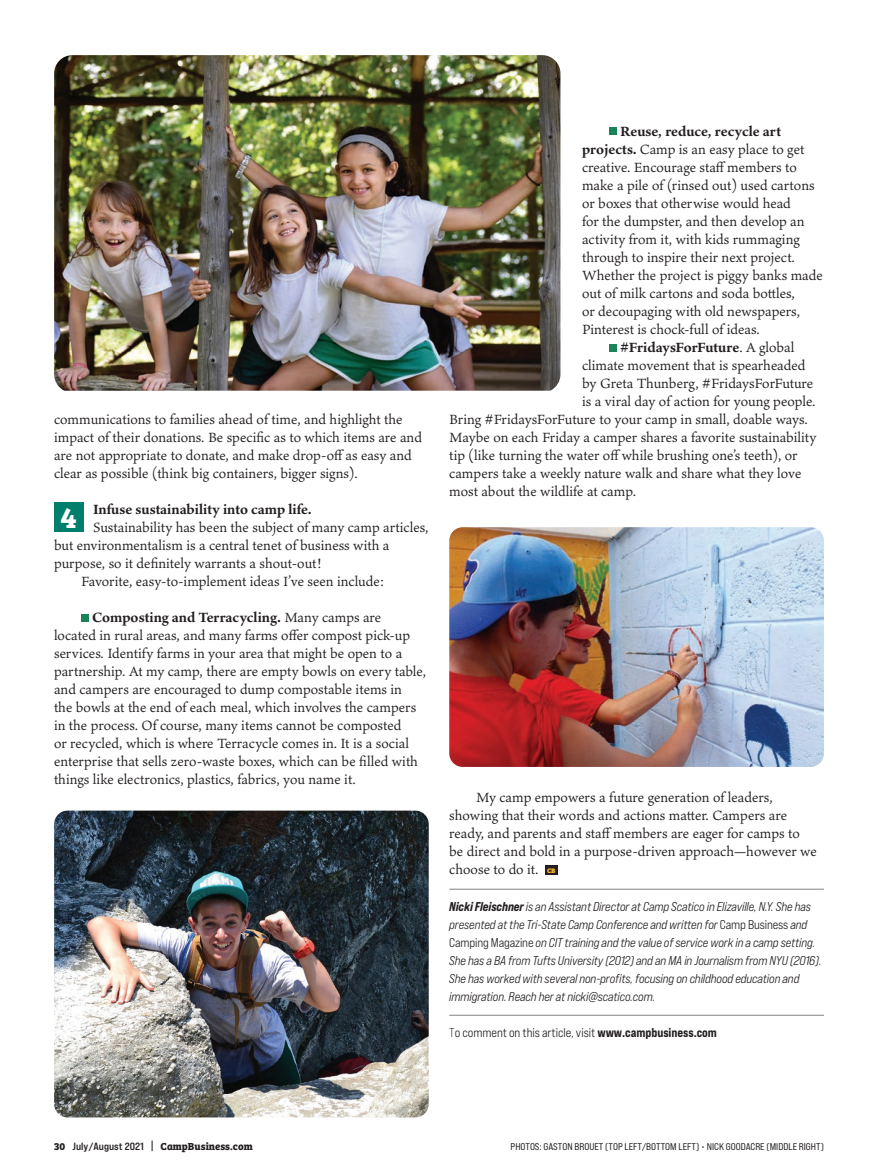
<style>
.page{position:relative;width:878px;height:1175px;background:#fff}
.page>*{position:absolute;margin:0;border:0;box-sizing:border-box;transform-origin:0 0}
.t1{font:700 30px "Bree Serif";color:#fff}
.t2{font:14.7px/18px "Ten Oldstyle";color:#231f20}
.t3{font:700 14.7px "Ten Oldstyle";color:#231f20}
.t4{font:12.75px/18px "Bebas Neue Pro Exp Md It";letter-spacing:-.01em;color:#231f20;scale:.95 1}
.t5{font:12.75px "Bebas Neue Pro Exp Md";letter-spacing:-.005em;color:#231f20;scale:.95 1}
.t6{font:700 10.5px "Bree Serif";color:#231f20}
.t7{font:9.75px "Bebas Neue Pro Exp Rg";color:#231f20}
.s1{font-weight:700}
.s2{font-weight:400}
.s3{font-family:"Bree Serif Eb";font-size:6.75px;color:#fcb828}
.s4{font-family:"Bebas Neue Pro Exp Eb It"}
.s5{font-family:"Bebas Neue Pro Exp Md"}
.s6{font-family:"Bebas Neue Pro Exp Bk"}
.s7{font-family:"Bebas Neue Pro Exp Eb"}
.s8{font-family:"Bebas Neue Pro Exp Bd";font-weight:400}
</style>
<div class="page">
<div style="left:54px;top:503px;width:29px;height:29px;background:#00806c"></div>
<div style="left:81px;top:614px;width:8px;height:7px;background:#198458"></div>
<hr style="left:449px;top:888px;width:375px;height:1px;background:#808285">
<hr style="left:449px;top:1014px;width:375px;height:1px;background:#808285">
<div style="left:609px;top:128px;width:8px;height:7px;background:#198458"></div>
<div style="left:609px;top:344px;width:8px;height:7px;background:#198458"></div>
<div style="left:545px;top:865px;width:12px;height:10px;background:#231f20"></div>
<img style="left:54px;top:810px;width:374px;height:307px">
<img style="left:54px;top:55px;width:506px;height:336px">
<img style="left:449px;top:527px;width:374px;height:240px">
<p class="t2" style="left:54px;top:410px;width:369px">communications to families ahead of time, and highlight the impact of their donations. Be specific as to which items are and are not appropriate to donate, and make drop-off as easy and clear as possible (think big containers, bigger signs).</p>
<h1 class="t1" style="left:60px;top:494px;width:18px">4</h1>
<p class="t3" style="left:93px;top:499px;width:220px">Infuse sustainability into camp life.</p>
<p class="t2" style="left:93px;top:518px;width:337px">Sustainability has been the subject of many camp articles,</p>
<p class="t2" style="left:54px;top:536px;width:337px">but environmentalism is a central tenet of business with a</p>
<p class="t2" style="left:54px;top:554px;width:269px">purpose, so it definitely warrants a shout-out!</p>
<p class="t2" style="left:81px;top:572px;width:304px">Favorite, easy-to-implement ideas I’ve seen include:</p>
<p class="t2" style="left:54px;top:608px;width:373px;text-indent:38px"><span class="s1">Composting and Terracycling.</span> Many camps are located in rural areas, and many farms offer compost pick-up services. Identify farms in your area that might be open to a partnership. At my camp, there are empty bowls on every table, and campers are encouraged to dump compostable items in<br>the bowls at the end of each meal, which involves the campers in the process. Of course, many items cannot be composted<br>or recycled, which is where Terracycle comes in. It is a social enterprise that sells zero-waste boxes, which can be filled with things like electronics, plastics, fabrics, you name it.</p>
<p class="t3" style="left:620px;top:121px;width:162px">Reuse, reduce, recycle art</p>
<p class="t2" style="left:582px;top:140px;width:224px"><span class="s1">projects.</span> Camp is an easy place to get</p>
<p class="t2" style="left:582px;top:158px;width:216px">creative. Encourage staff members to</p>
<p class="t2" style="left:582px;top:176px;width:234px">make a pile of (rinsed out) used cartons</p>
<p class="t2" style="left:582px;top:194px;width:210px">or boxes that otherwise would head</p>
<p class="t2" style="left:582px;top:212px;width:224px">for the dumpster, and then develop an</p>
<p class="t2" style="left:582px;top:230px;width:219px">activity from it, with kids rummaging</p>
<p class="t2" style="left:582px;top:248px;width:214px">through to inspire their next project.</p>
<p class="t2" style="left:582px;top:266px;width:242px">Whether the project is piggy banks made</p>
<p class="t2" style="left:582px;top:284px;width:214px">out of milk cartons and soda bottles,</p>
<p class="t2" style="left:582px;top:302px;width:220px">or decoupaging with old newspapers,</p>
<p class="t2" style="left:582px;top:320px;width:179px">Pinterest is chock-full of ideas.</p>
<p class="t3" style="left:620px;top:337px;width:175px">#FridaysForFuture<span class="s2">. A global</span></p>
<p class="t2" style="left:582px;top:356px;width:225px">climate movement that is spearheaded</p>
<p class="t2" style="left:582px;top:374px;width:233px">by Greta Thunberg, #FridaysForFuture</p>
<p class="t2" style="left:582px;top:392px;width:235px">is a viral day of action for young people.</p>
<p class="t2" style="left:449px;top:410px;width:360px">Bring #FridaysForFuture to your camp in small, doable ways.</p>
<p class="t2" style="left:449px;top:428px;width:368px">Maybe on each Friday a camper shares a favorite sustainability</p>
<p class="t2" style="left:449px;top:446px;width:350px">tip (like turning the water off while brushing one’s teeth), or</p>
<p class="t2" style="left:449px;top:464px;width:354px">campers take a weekly nature walk and share what they love</p>
<p class="t2" style="left:449px;top:482px;width:188px">most about the wildlife at camp.</p>
<p class="t2" style="left:449px;top:788px;width:369px;text-indent:27px">My camp empowers a future generation of leaders, showing that their words and actions matter. Campers are ready, and parents and staff members are eager for camps to be direct and bold in a purpose-driven approach—however we choose to do it. <span class="s3">CB</span></p>
<p class="t4" style="left:449px;top:897px;width:393px"><span class="s4">Nicki Fleischner</span> is an Assistant Director at Camp Scatico in Elizaville, N.Y. She has presented at the Tri-State Camp Conference and written for <span class="s5">Camp Business</span> and <span class="s5">Camping Magazine</span> on CIT training and the value of service work in a camp setting.<br>She has a BA from Tufts University (2012) and an MA in Journalism from NYU (2016).<br>She has worked with several non-profits, focusing on childhood education and immigration. Reach her at nicki@scatico.com.</p>
<p class="t5" style="left:449px;top:1025px;width:283px"><span class="s6">T</span>o comment on this article, visit <span class="s7">www.campbusiness.com</span></p>
<p class="t6" style="left:54px;top:1137px;width:200px">30 <span class="s8">July/August 2021 |</span> CampBusiness.com</p>
<p class="t7" style="left:510px;top:1140px;width:315px">PHOTOS: GASTON BROUET (TOP LEFT/BOTTOM LEFT) • NICK GOODACRE (MIDDLE RIGHT)</p>
</div>
